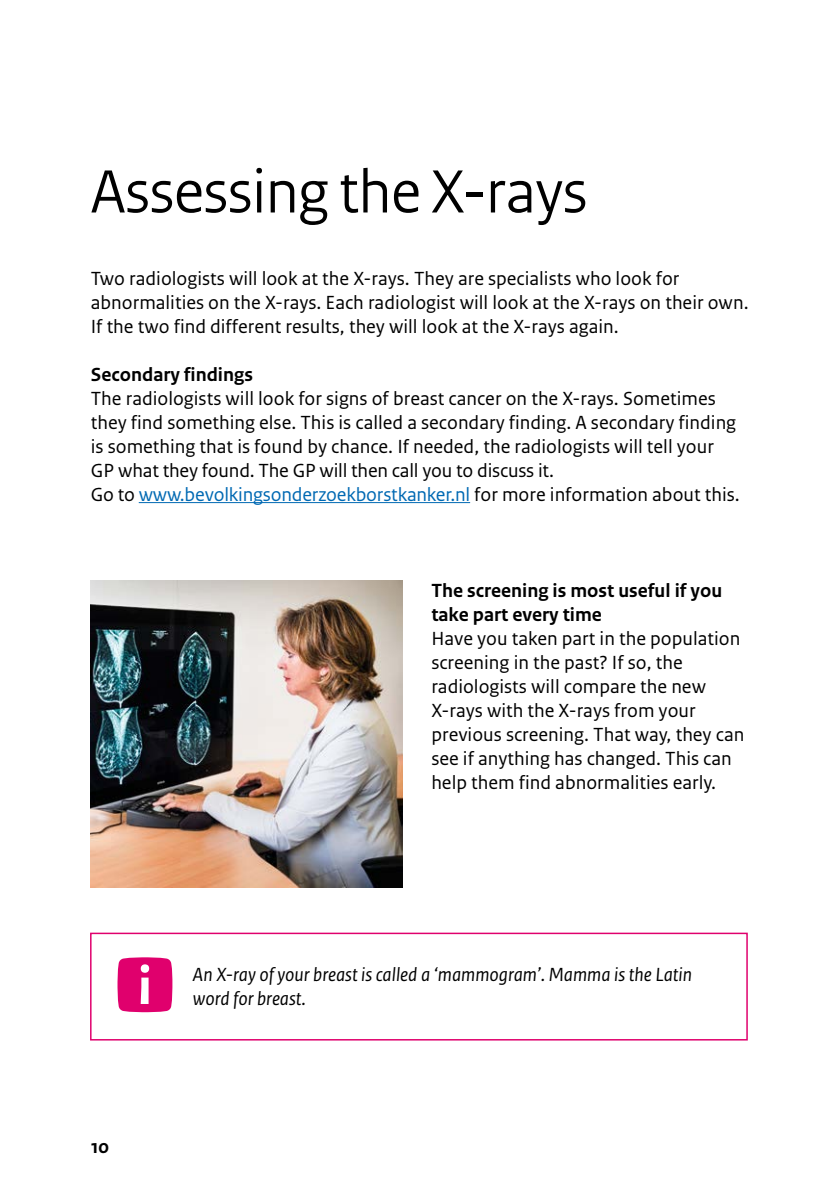
<style>
.page{position:relative;width:840px;height:1191px;background:#fff}
.page>*{position:absolute;margin:0;border:0;box-sizing:border-box;transform-origin:0 0}
.H2_Head_1{font:64px "Rijksoverheid Sans Heading";color:#000}
.P_Body{font:20px/24px "Rijksoverheid Sans Text";color:#000}
.Body_border{font:italic 20px/24px "Rijksoverheid Sans Text";color:#000}
.H3_Head_4{font:700 20px/24px "Rijksoverheid Sans Text";color:#000}
.s1{color:#0069b3}
</style>
<div class="page">
<hr style="left:139px;top:502px;width:331px;height:1px;background:#0069b3">
<div style="left:90px;top:932px;width:657px;height:108px;border:2px solid #e0006d"></div>
<svg style="left:117px;top:957px;width:55px;height:55px;background:#e42280"></svg>
<img style="left:91px;top:580px;width:311px;height:307px">
<h2 class="H2_Head_1" style="left:91px;top:155px;width:497px">Assessing the X-rays</h2>
<p class="P_Body" style="left:91px;top:266px;width:659px">Two radiologists will look at the X-rays. They are specialists who look for abnormalities on the X-rays. Each radiologist will look at the X-rays on their own.<br>If the two find different results, they will look at the X-rays again.</p>
<h3 class="H3_Head_4" style="left:91px;top:362px;width:164px">Secondary findings</h3>
<p class="P_Body" style="left:91px;top:386px;width:650px">The radiologists will look for signs of breast cancer on the X-rays. Sometimes they find something else. This is called a secondary finding. A secondary finding is something that is found by chance. If needed, the radiologists will tell your GP what they found. The GP will then call you to discuss it.<br>Go to <span class="s1">www.bevolkingsonderzoekborstkanker.nl</span> for more information about this.</p>
<h3 class="H3_Head_4" style="left:431px;top:578px;width:292px">The screening is most useful if you take part every time</h3>
<p class="P_Body" style="left:431px;top:626px;width:314px">Have you taken part in the population screening in the past? If so, the radiologists will compare the new X-rays with the X-rays from your previous screening. That way, they can see if anything has changed. This can help them find abnormalities early.</p>
<p class="H3_Head_4" style="left:91px;top:1135px;width:20px">10</p>
<p class="Body_border" style="left:193px;top:962px;width:500px">An X-ray of your breast is called a ‘mammogram’. Mamma is the Latin word for breast.</p>
</div>
